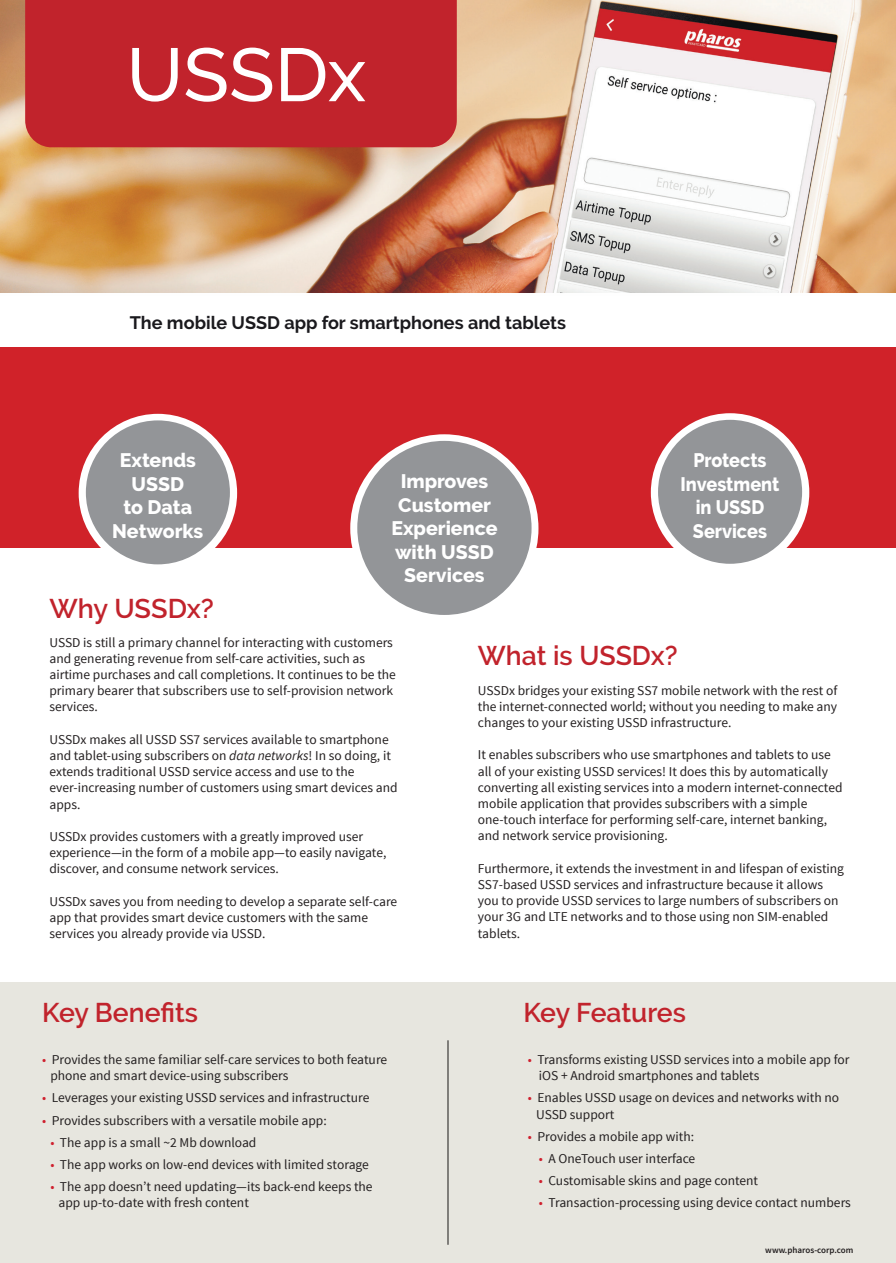
<style>
.page{position:relative;width:896px;height:1263px;background:#fff}
.page>*{position:absolute;margin:0;border:0;box-sizing:border-box;transform-origin:0 0}
.t1{font:500 75px "Raleway";color:#fff}
.t2{font:600 27px "Raleway";color:#c1232c}
.t3{font:800 19.5px/23.4px "Raleway";color:#fff;text-align:center}
.t4{font:800 19.5px/23.4px "Raleway";color:#fff;text-align:center;scale:.92 1}
.t5{font:700 18px "Raleway";color:#1a191d}
.t6{font:13.5px/16.2px "Source Sans Pro";color:#231f20}
.t7{font:600 9px "Source Sans Pro";color:#231f20}
.s1{font-style:italic}
.s2{color:#cf202e}
</style>
<div class="page">
<img style="left:0;top:0;width:895px;height:293px">
<div style="left:25px;top:0;width:431px;height:147px;background:#c1232c"></div>
<div style="left:0;top:347px;width:895px;height:201px;background:#d02229"></div>
<div style="left:79px;top:414px;width:158px;height:158px;background:#fff;border-radius:50%"></div>
<div style="left:86px;top:420px;width:144px;height:144px;background:#939598;border-radius:50%"></div>
<div style="left:350px;top:434px;width:188px;height:188px;background:#fff;border-radius:50%"></div>
<div style="left:357px;top:441px;width:174px;height:174px;background:#939598;border-radius:50%"></div>
<div style="left:650px;top:413px;width:159px;height:159px;background:#fff;border-radius:50%"></div>
<div style="left:657px;top:420px;width:144px;height:144px;background:#939598;border-radius:50%"></div>
<h1 class="t1" style="left:127px;top:31px;width:241px">USSDx</h1>
<h3 class="t5" style="left:130px;top:312px;width:437px">The mobile USSD app for smartphones and tablets</h3>
<h3 class="t3" style="left:112px;top:449px;width:92px">Extends<br>USSD<br>to Data<br>Networks</h3>
<h3 class="t3" style="left:103px;top:459px;width:110px">Hides<br>Complexity of Mobile<br>Network</h3>
<h2 class="t2" style="left:49px;top:593px;width:166px">Why USSDx?</h2>
<h3 class="t4" style="left:680px;top:449px;width:109px">Protects<br>Investment in USSD<br>Services</h3>
<h3 class="t3" style="left:391px;top:470px;width:108px">Improves<br>Customer<br>Experience with USSD<br>Services</h3>
<h3 class="t3" style="left:675px;top:459px;width:110px">Hides<br>Complexity of Mobile<br>Network</h3>
<h3 class="t3" style="left:378px;top:475px;width:94px">Access to<br>Customer<br>Data</h3>
<p class="t6" style="left:49px;top:634px;width:348px">USSD is still a primary channel for interacting with customers and generating revenue from self-care activities, such as airtime purchases and call completions. It continues to be the primary bearer that subscribers use to self-provision network services.</p>
<p class="t6" style="left:49px;top:731px;width:349px">USSDx makes all USSD SS7 services available to smartphone and tablet-using subscribers on <span class="s1">data networks</span>! In so doing, it extends traditional USSD service access and use to the ever-increasing number of customers using smart devices and apps.</p>
<p class="t6" style="left:49px;top:829px;width:338px">USSDx provides customers with a greatly improved user experience—in the form of a mobile app—to easily navigate, discover, and consume network services.</p>
<p class="t6" style="left:49px;top:893px;width:349px">USSDx saves you from needing to develop a separate self-care app that provides smart device customers with the same services you already provide via USSD.</p>
<h2 class="t2" style="left:477px;top:640px;width:201px">What is USSDx?</h2>
<p class="t6" style="left:477px;top:682px;width:361px;text-align:justify">USSDx bridges your existing SS7 mobile network with the rest of the internet-connected world; without you needing to make any changes to your existing USSD infrastructure.</p>
<p class="t6" style="left:477px;top:747px;width:366px">It enables subscribers who use smartphones and tablets to use all of your existing USSD services! It does this by automatically converting all existing services into a modern internet-connected mobile application that provides subscribers with a simple one-touch interface for performing self-care, internet banking, and network service provisioning.</p>
<p class="t6" style="left:477px;top:860px;width:367px">Furthermore, it extends the investment in and lifespan of existing SS7-based USSD services and infrastructure because it allows you to provide USSD services to large numbers of subscribers on your 3G and LTE networks and to those using non SIM-enabled tablets.</p>
<h2 class="t2" style="left:42px;top:997px;width:157px">Key Benefits</h2>
<h2 class="t2" style="left:523px;top:997px;width:164px">Key Features</h2>
<p class="t6" style="left:50px;top:1052px;width:338px;text-indent:-8px"><span class="s2">•</span> Provides the same familiar self-care services to both feature phone and smart device-using subscribers</p>
<p class="t6" style="left:42px;top:1090px;width:328px"><span class="s2">•</span> Leverages your existing USSD services and infrastructure</p>
<p class="t6" style="left:42px;top:1112px;width:286px"><span class="s2">•</span> Provides subscribers with a versatile mobile app:</p>
<p class="t6" style="left:50px;top:1134px;width:207px"><span class="s2">•</span> The app is a small ~2 Mb download</p>
<p class="t6" style="left:50px;top:1157px;width:320px"><span class="s2">•</span> The app works on low-end devices with limited storage</p>
<p class="t6" style="left:58px;top:1179px;width:315px;text-indent:-8px"><span class="s2">•</span> The app doesn’t need updating—its back-end keeps the app up-to-date with fresh content</p>
<p class="t6" style="left:538px;top:1052px;width:312px;text-indent:-11px"><span class="s2">•</span> Transforms existing USSD services into a mobile app for iOS + Android smartphones and tablets</p>
<p class="t6" style="left:536px;top:1090px;width:304px;text-indent:-8px"><span class="s2">•</span> Enables USSD usage on devices and networks with no<br>USSD support</p>
<p class="t6" style="left:527px;top:1128px;width:168px"><span class="s2">•</span> Provides a mobile app with:</p>
<p class="t6" style="left:538px;top:1151px;width:158px"><span class="s2">•</span> A OneTouch user interface</p>
<p class="t6" style="left:538px;top:1173px;width:221px"><span class="s2">•</span> Customisable skins and page content</p>
<p class="t6" style="left:538px;top:1195px;width:313px"><span class="s2">•</span> Transaction-processing using device contact numbers</p>
<p class="t7" style="left:765px;top:1244px;width:90px">www.pharos-corp.com</p>
</div>
